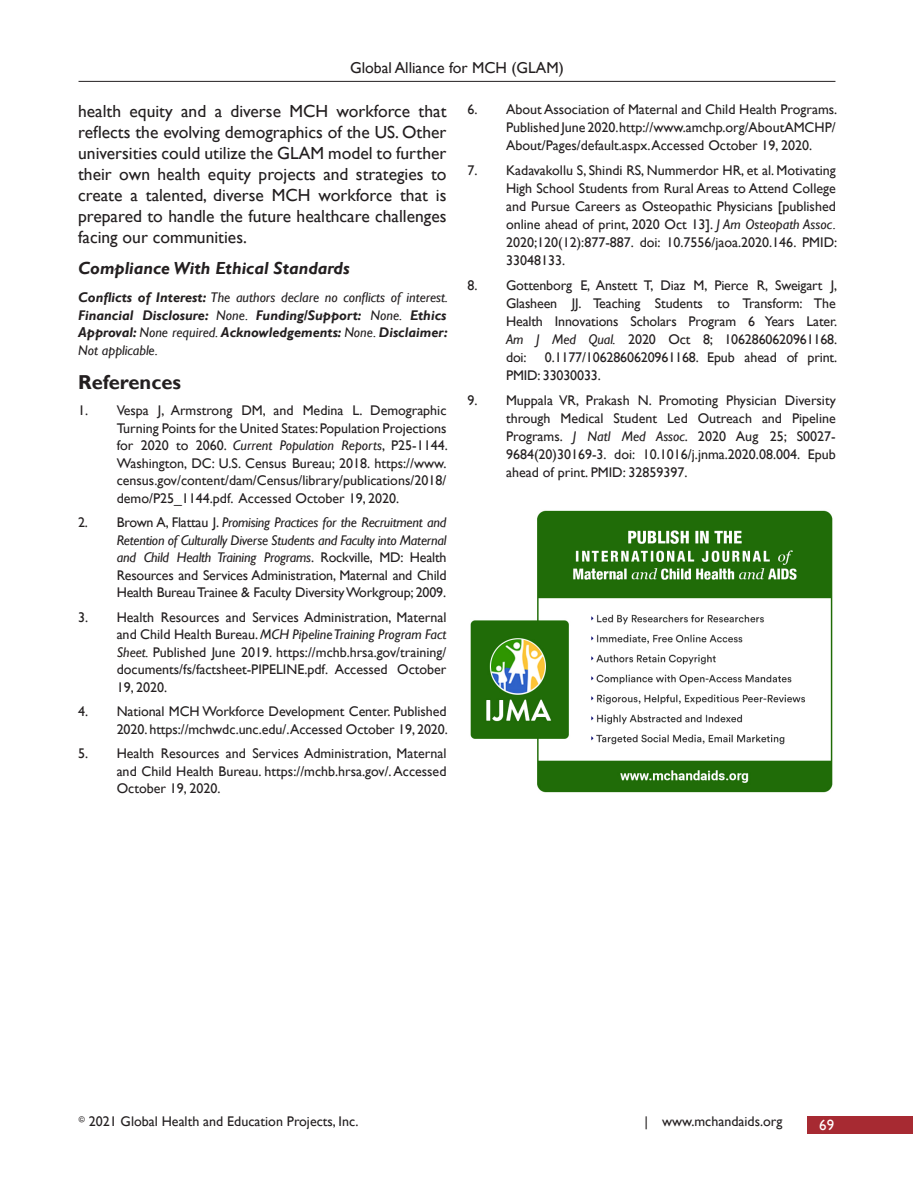
<style>
.page{position:relative;width:914px;height:1197px;background:#fff}
.page>*{position:absolute;margin:0;border:0;box-sizing:border-box;transform-origin:0 0}
.t1{font:700 20.12px "Gill Sans";color:#231f20}
.TX{font:17.5px/21px "Gill Sans";color:#231f20;text-align:justify}
.t2{font:italic 700 17.5px "Gill Sans";color:#231f20}
.t3{font:15.75px "Gill Sans";color:#231f20}
.t4{font:14.88px "Gill Sans";color:#fff}
.REF{font:14px/17.5px "Gill Sans";color:#231f20;text-align:justify}
.TX_no_indent{font:italic 700 14px/17.5px "Gill Sans";color:#231f20;text-align:justify}
.s1{font-weight:400}
.s2{font-style:italic}
</style>
<div class="page">
<hr style="left:78px;top:81px;width:757px;height:1px;background:#231f20">
<div style="left:807px;top:1117px;width:105px;height:17px;background:#a72a32"></div>
<img style="left:470px;top:510px;width:363px;height:283px">
<p class="t3" style="left:350px;top:59px;width:215px">Global Alliance for MCH (GLAM)</p>
<p class="TX" style="left:78px;top:101px;width:370px">health equity and a diverse MCH workforce that reflects the evolving demographics of the US. Other universities could utilize the GLAM model to further their own health equity projects and strategies to create a talented, diverse MCH workforce that is prepared to handle the future healthcare challenges facing our communities.</p>
<h2 class="t2" style="left:78px;top:258px;width:273px">Compliance With Ethical Standards</h2>
<p class="TX_no_indent" style="left:78px;top:289px;width:371px">Conflicts of Interest: <span class="s1">The authors declare no conflicts of interest.<br></span>Financial Disclosure: <span class="s1">None.</span> Funding/Support: <span class="s1">None.</span> Ethics Approval: <span class="s1">None required.</span> Acknowledgements: <span class="s1">None.</span> Disclaimer:<br><span class="s1">Not applicable.</span></p>
<h1 class="t1" style="left:78px;top:370px;width:104px">References</h1>
<p class="REF" style="left:117px;top:402px;width:333px;text-indent:-38px">1. Vespa J, Armstrong DM, and Medina L. Demographic Turning Points for the United States: Population Projections for 2020 to 2060. <span class="s2">Current Population Reports</span>, P25-1144.<br>Washington, DC: U.S. Census Bureau; 2018. https://www. census.gov/content/dam/Census/library/publications/2018/ demo/P25_1144.pdf. Accessed October 19, 2020.</p>
<p class="REF" style="left:117px;top:514px;width:331px;text-indent:-38px">2. Brown A, Flattau J. <span class="s2">Promising Practices for the Recruitment and Retention of Culturally Diverse Students and Faculty into Maternal and Child Health Training Programs</span>. Rockville, MD: Health Resources and Services Administration, Maternal and Child Health Bureau Trainee &amp; Faculty Diversity Workgroup; 2009.</p>
<p class="REF" style="left:117px;top:608px;width:331px;text-indent:-38px">3. Health Resources and Services Administration, Maternal and Child Health Bureau. <span class="s2">MCH Pipeline Training Program Fact Sheet.</span> Published June 2019. https://mchb.hrsa.gov/training/ documents/fs/factsheet-PIPELINE.pdf. Accessed October 19, 2020.</p>
<p class="REF" style="left:78px;top:703px;width:371px;text-align:right">4. National MCH Workforce Development Center. Published<br>2020. https://mchwdc.unc.edu/.Accessed October 19, 2020.</p>
<p class="REF" style="left:117px;top:745px;width:331px;text-indent:-38px">5. Health Resources and Services Administration, Maternal and Child Health Bureau. https://mchb.hrsa.gov/. Accessed October 19, 2020.</p>
<p class="REF" style="left:506px;top:101px;width:333px;line-height:18px;text-indent:-38px">6. About Association of Maternal and Child Health Programs.<br>Published June 2020.http://www.amchp.org/AboutAMCHP/ About/Pages/default.aspx.Accessed October 19, 2020.</p>
<p class="REF" style="left:506px;top:162px;width:333px;line-height:18px;text-indent:-38px">7. Kadavakollu S, Shindi RS, Nummerdor HR, et al. Motivating High School Students from Rural Areas to Attend College and Pursue Careers as Osteopathic Physicians [published online ahead of print, 2020 Oct 13]. <span class="s2">J Am Osteopath Assoc.<br></span>2020;120(12):877-887. doi: 10.7556/jaoa.2020.146. PMID:<br>33048133.</p>
<p class="REF" style="left:506px;top:277px;width:333px;line-height:18px;text-indent:-38px">8. Gottenborg E, Anstett T, Diaz M, Pierce R, Sweigart J, Glasheen JJ. Teaching Students to Transform: The Health Innovations Scholars Program 6 Years Later.<br><span class="s2">Am J Med Qual.</span> 2020 Oct 8; 1062860620961168. doi:</p>
<p class="REF" style="left:506px;top:348px;width:333px;line-height:18px;text-indent:39px">0.1177/1062860620961168. Epub ahead of print.<br>PMID: 33030033.</p>
<p class="REF" style="left:506px;top:391px;width:331px;line-height:18px;text-indent:-38px">9. Muppala VR, Prakash N. Promoting Physician Diversity through Medical Student Led Outreach and Pipeline Programs. <span class="s2">J Natl Med Assoc</span>. 2020 Aug 25; S0027- 9684(20)30169-3. doi: 10.1016/j.jnma.2020.08.004. Epub ahead of print. PMID: 32859397.</p>
<p class="REF" style="left:79px;top:1113px;width:281px"><sup>©</sup> 2021 Global Health and Education Projects, Inc.</p>
<p class="REF" style="left:644px;top:1113px;width:140px">| www.mchandaids.org</p>
<p class="t4" style="left:819px;top:1117px;width:16px">69</p>
</div>
